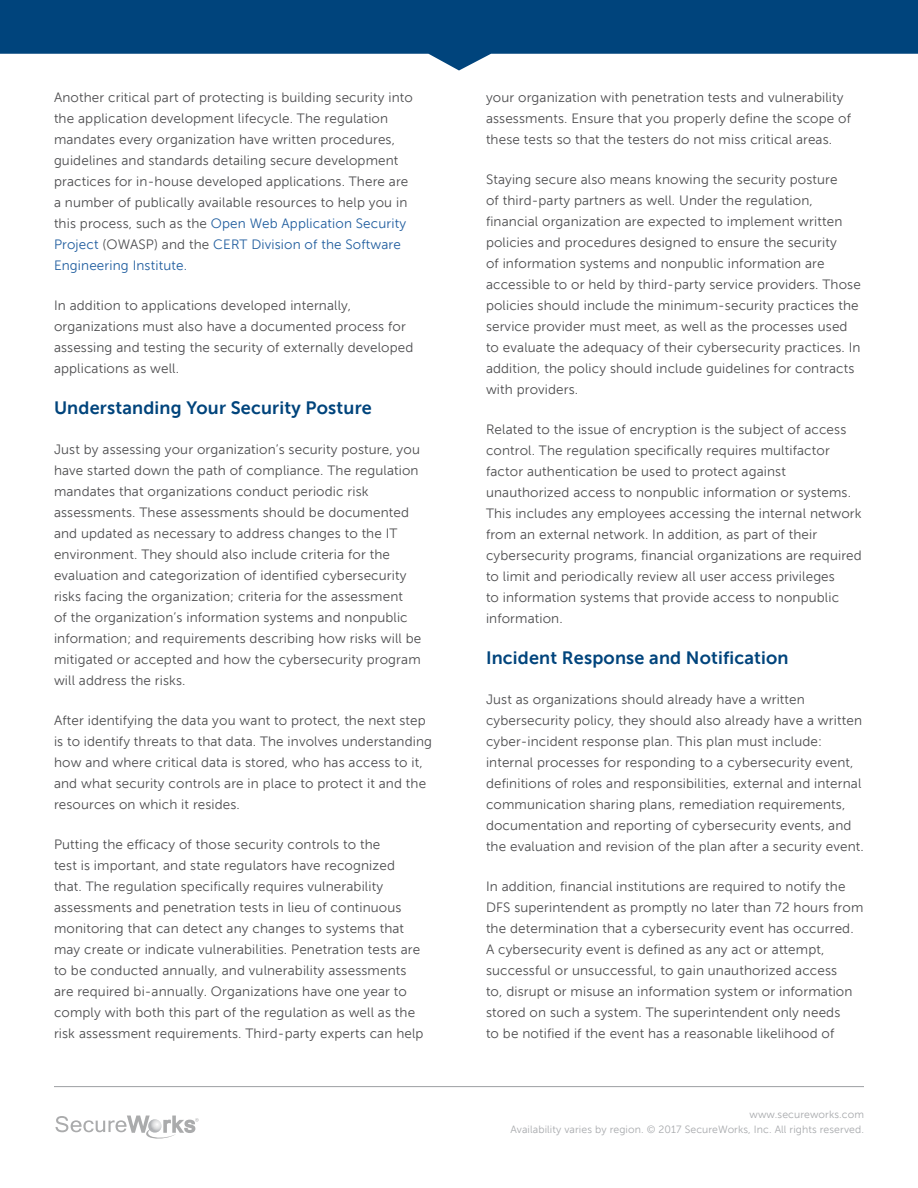
<style>
.page{position:relative;width:918px;height:1188px;background:#fff}
.page>*{position:absolute;margin:0;border:0;box-sizing:border-box;transform-origin:0 0}
.t1{font:700 18px "Museo Sans For Dell";letter-spacing:.01em;color:#00447c}
.t2{font:13.5px/21px "Museo Sans For Dell";letter-spacing:.01em;color:#4d4d4f}
.t3{font:10.5px/15px "Museo Sans For Dell";letter-spacing:.01em;color:#a7a9ac;text-align:right}
.s1{color:#215e9f}
</style>
<div class="page">
<hr style="left:54px;top:1086px;width:810px;height:1px;background:#a7a9ac">
<svg style="left:0;top:0;width:918px;height:70px;fill:#00447c"></svg>
<svg style="left:55px;top:1116px;width:144px;height:23px"></svg>
<p class="t2" style="left:54px;top:87px;width:360px">Another critical part of protecting is building security into the application development lifecycle. The regulation mandates every organization have written procedures, guidelines and standards detailing secure development practices for in-house developed applications. There are a number of publically available resources to help you in this process, such as the <span class="s1">Open Web Application Security Project</span> (OWASP) and the <span class="s1">CERT Division of the Software Engineering Institute.</span></p>
<p class="t2" style="left:54px;top:295px;width:361px">In addition to applications developed internally, organizations must also have a documented process for assessing and testing the security of externally developed applications as well.</p>
<h1 class="t1" style="left:54px;top:398px;width:319px">Understanding Your Security Posture</h1>
<p class="t2" style="left:54px;top:439px;width:369px">Just by assessing your organization’s security posture, you have started down the path of compliance. The regulation mandates that organizations conduct periodic risk assessments. These assessments should be documented and updated as necessary to address changes to the IT environment. They should also include criteria for the evaluation and categorization of identified cybersecurity risks facing the organization; criteria for the assessment<br>of the organization’s information systems and nonpublic information; and requirements describing how risks will be mitigated or accepted and how the cybersecurity program will address the risks.</p>
<p class="t2" style="left:54px;top:710px;width:380px">After identifying the data you want to protect, the next step is to identify threats to that data. The involves understanding how and where critical data is stored, who has access to it, and what security controls are in place to protect it and the resources on which it resides.</p>
<p class="t2" style="left:54px;top:834px;width:371px">Putting the efficacy of those security controls to the<br>test is important, and state regulators have recognized that. The regulation specifically requires vulnerability assessments and penetration tests in lieu of continuous monitoring that can detect any changes to systems that may create or indicate vulnerabilities. Penetration tests are to be conducted annually, and vulnerability assessments are required bi-annually. Organizations have one year to comply with both this part of the regulation as well as the risk assessment requirements. Third-party experts can help</p>
<p class="t2" style="left:486px;top:87px;width:367px">your organization with penetration tests and vulnerability assessments. Ensure that you properly define the scope of these tests so that the testers do not miss critical areas.</p>
<p class="t2" style="left:486px;top:169px;width:376px">Staying secure also means knowing the security posture<br>of third-party partners as well. Under the regulation, financial organization are expected to implement written policies and procedures designed to ensure the security<br>of information systems and nonpublic information are accessible to or held by third-party service providers. Those policies should include the minimum-security practices the service provider must meet, as well as the processes used to evaluate the adequacy of their cybersecurity practices. In addition, the policy should include guidelines for contracts with providers.</p>
<p class="t2" style="left:486px;top:419px;width:377px">Related to the issue of encryption is the subject of access control. The regulation specifically requires multifactor factor authentication be used to protect against unauthorized access to nonpublic information or systems.<br>This includes any employees accessing the internal network from an external network. In addition, as part of their cybersecurity programs, financial organizations are required to limit and periodically review all user access privileges<br>to information systems that provide access to nonpublic information.</p>
<h1 class="t1" style="left:486px;top:648px;width:304px">Incident Response and Notification</h1>
<p class="t2" style="left:486px;top:689px;width:379px">Just as organizations should already have a written cybersecurity policy, they should also already have a written cyber-incident response plan. This plan must include: internal processes for responding to a cybersecurity event, definitions of roles and responsibilities, external and internal communication sharing plans, remediation requirements, documentation and reporting of cybersecurity events, and the evaluation and revision of the plan after a security event.</p>
<p class="t2" style="left:486px;top:876px;width:379px">In addition, financial institutions are required to notify the DFS superintendent as promptly no later than 72 hours from the determination that a cybersecurity event has occurred.<br>A cybersecurity event is defined as any act or attempt, successful or unsuccessful, to gain unauthorized access<br>to, disrupt or misuse an information system or information stored on such a system. The superintendent only needs<br>to be notified if the event has a reasonable likelihood of</p>
<p class="t3" style="left:510px;top:1107px;width:355px">www.secureworks.com<br>Availability varies by region. © 2017 SecureWorks, Inc. All rights reserved.</p>
</div>
